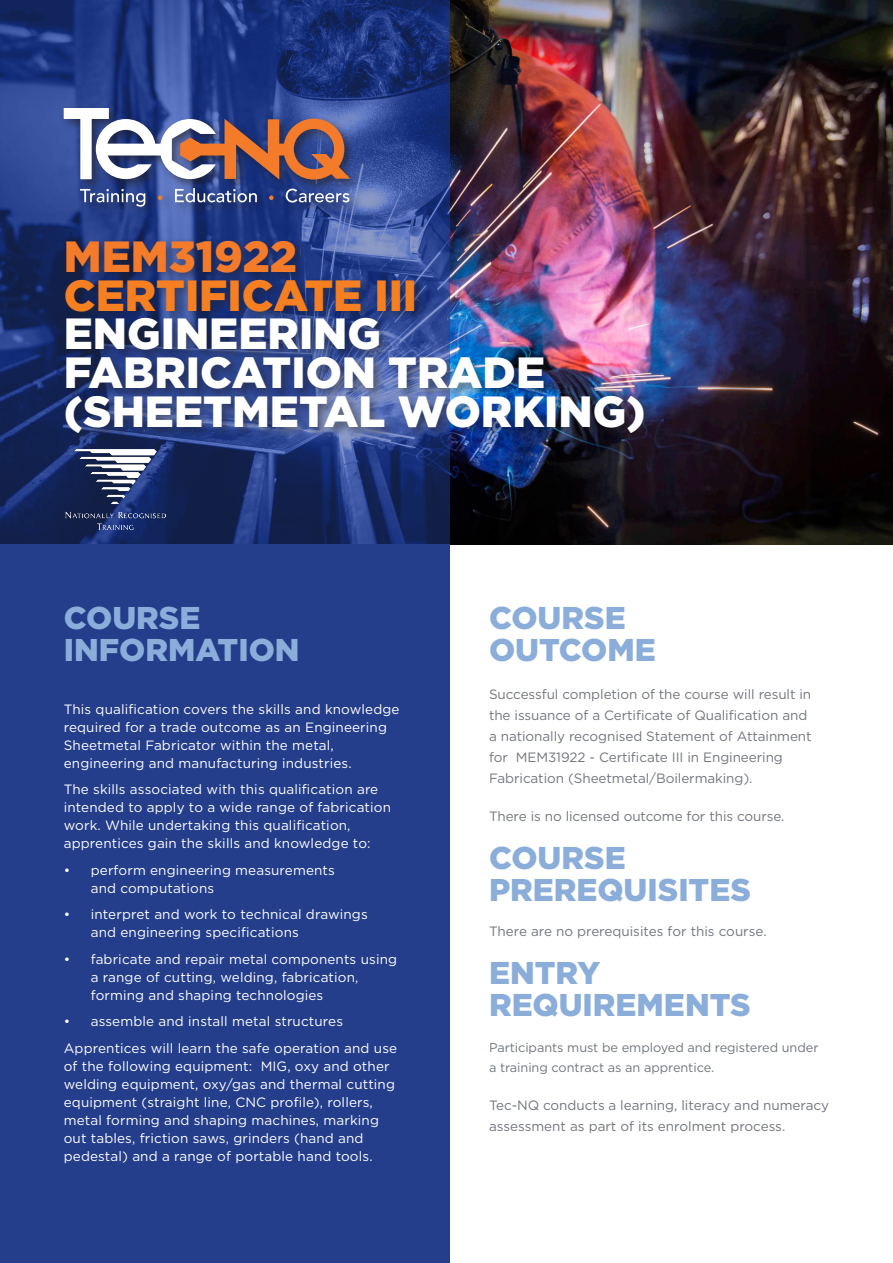
<style>
.page{position:relative;width:893px;height:1263px;background:#fff}
.page>*{position:absolute;margin:0;border:0;box-sizing:border-box;transform-origin:0 0}
.t1{font:900 43.65px/38.8px "Gotham";color:#fff}
.t2{font:900 43.65px "Gotham";color:#f57f21}
.t3{font:900 43.65px "Gotham";color:#f47b2a}
.Body_Copy{font:900 31.5px/31.5px "Gotham";color:#8badda}
.Heading_1{font:900 31.5px/31.5px "Gotham";color:#8badda}
.Body_Copy-2{font:13.5px/18px "Gotham";letter-spacing:.01em;color:#fff}
.Body_Copy-3{font:13.5px/21px "Gotham";letter-spacing:-.005em;color:#737682}
.Body_Copy-4{font:13.5px/21px "Gotham";color:#727581}
.Body_Copy-5{font:12.75px/19.5px "Gotham";letter-spacing:-.005em;color:#717681}
</style>
<div class="page">
<img style="left:450px;top:0;width:443px;height:545px">
<svg style="left:0;top:0;width:450px;height:545px;background:#1e3477"></svg>
<div style="left:0;top:545px;width:450px;height:718px;background:#243e8c"></div>
<div style="left:60px;top:104px;width:302px;height:114px;background:#231f20;opacity:.6"></div>
<svg style="left:80px;top:189px;width:65px;height:18px"></svg>
<svg style="left:175px;top:188px;width:82px;height:14px"></svg>
<svg style="left:286px;top:189px;width:63px;height:14px"></svg>
<svg style="left:158px;top:195px;width:4px;height:5px"></svg>
<svg style="left:269px;top:195px;width:5px;height:5px"></svg>
<svg style="left:64px;top:108px;width:286px;height:72px"></svg>
<div style="left:62px;top:237px;width:594px;height:208px;background:#231f20;opacity:.5"></div>
<img style="left:65px;top:449px;width:100px;height:80px">
<p class="t3" style="left:64px;top:226px;width:235px">MEM31922</p>
<p class="t2" style="left:64px;top:265px;width:355px">CERTIFICATE III</p>
<p class="t1" style="left:64px;top:314px;width:483px">ENGINEERING<br>FABRICATION TRADE</p>
<p class="t1" style="left:64px;top:392px;width:583px">(SHEETMETAL WORKING)</p>
<p class="Heading_1" style="left:64px;top:602px;width:237px">COURSE<br>INFORMATION</p>
<p class="Body_Copy-2" style="left:64px;top:699px;width:337px">This qualification covers the skills and knowledge required for a trade outcome as an Engineering Sheetmetal Fabricator within the metal, engineering and manufacturing industries.</p>
<p class="Body_Copy-2" style="left:64px;top:780px;width:329px">The skills associated with this qualification are intended to apply to a wide range of fabrication work. While undertaking this qualification, apprentices gain the skills and knowledge to:</p>
<p class="Body_Copy-2" style="left:91px;top:860px;width:246px;text-indent:-27px">• perform engineering measurements and computations</p>
<p class="Body_Copy-2" style="left:91px;top:905px;width:278px;text-indent:-27px">• interpret and work to technical drawings and engineering specifications</p>
<p class="Body_Copy-2" style="left:91px;top:949px;width:308px;text-indent:-27px">• fabricate and repair metal components using a range of cutting, welding, fabrication, forming and shaping technologies</p>
<p class="Body_Copy-2" style="left:64px;top:1012px;width:281px">• assemble and install metal structures</p>
<p class="Body_Copy-2" style="left:64px;top:1038px;width:335px">Apprentices will learn the safe operation and use of the following equipment: MIG, oxy and other welding equipment, oxy/gas and thermal cutting equipment (straight line, CNC profile), rollers, metal forming and shaping machines, marking out tables, friction saws, grinders (hand and pedestal) and a range of portable hand tools.</p>
<p class="Body_Copy" style="left:489px;top:602px;width:168px">COURSE<br>OUTCOME</p>
<p class="Body_Copy-3" style="left:489px;top:683px;width:324px">Successful completion of the course will result in the issuance of a Certificate of Qualification and a nationally recognised Statement of Attainment for MEM31922 - Certificate III in Engineering Fabrication (Sheetmetal/Boilermaking).</p>
<p class="Body_Copy-3" style="left:489px;top:805px;width:297px">There is no licensed outcome for this course.</p>
<p class="Body_Copy" style="left:489px;top:842px;width:263px">COURSE<br>PREREQUISITES</p>
<p class="Body_Copy-3" style="left:489px;top:920px;width:279px">There are no prerequisites for this course.</p>
<p class="Body_Copy" style="left:489px;top:957px;width:263px">ENTRY<br>REQUIREMENTS</p>
<p class="Body_Copy-5" style="left:489px;top:1037px;width:331px">Participants must be employed and registered under a training contract as an apprentice.</p>
<p class="Body_Copy-4" style="left:489px;top:1094px;width:342px">Tec-NQ conducts a learning, literacy and numeracy assessment as part of its enrolment process.</p>
</div>
